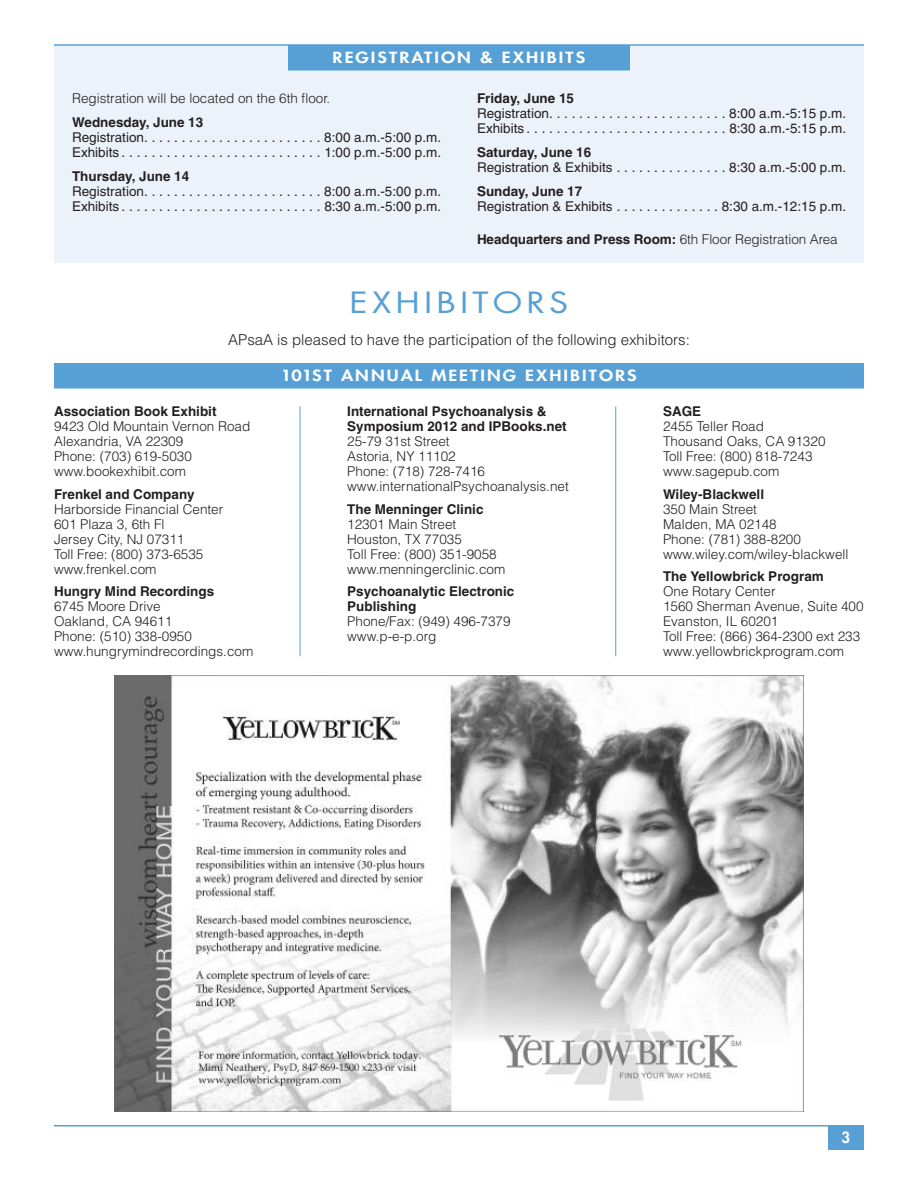
<style>
.page{position:relative;width:918px;height:1188px;background:#fff}
.page>*{position:absolute;margin:0;border:0;box-sizing:border-box;transform-origin:0 0}
.t1{font:28.5px "Futura";letter-spacing:.125em;color:#56a0d5;scale:1.2 1}
.t2{font:300 15px "Helvetica";color:#231f20}
.t3{font:800 15px "Futura";letter-spacing:.115em;color:#fff;scale:1.2 1}
.t4{font:800 15px "Futura";letter-spacing:.115em;color:#fff}
.t5{font:300 13.5px/15px "Helvetica";color:#231f20}
.t6{font:13.5px/15px "Helvetica";color:#231f20}
.t7{font:700 13.5px/15px "Helvetica";color:#231f20}
.s1{font-weight:300}
</style>
<div class="page">
<div style="left:828px;top:1126px;width:36px;height:24px;background:#56a0d5"></div>
<hr style="left:54px;top:1125px;width:810px;height:1px;background:#56a0d5">
<div style="left:54px;top:45px;width:810px;height:217px;background:#ecf2f9"></div>
<div style="left:288px;top:45px;width:342px;height:26px;background:#56a0d5"></div>
<div style="left:54px;top:363px;width:810px;height:26px;background:#56a0d5"></div>
<hr style="left:300px;top:406px;width:1px;height:250px;background:#56a0d5">
<hr style="left:615px;top:406px;width:1px;height:250px;background:#56a0d5">
<hr style="left:54px;top:44px;width:810px;height:2px;background:#56a0d5">
<img style="left:115px;top:676px;width:688px;height:436px">
<p class="t3" style="left:333px;top:51px;width:212px">REGISTRATION &amp; EXHIBITS</p>
<p class="t5" style="left:72px;top:91px;width:260px">Registration will be located on the 6th floor.</p>
<p class="t7" style="left:72px;top:116px;width:133px">Wednesday, June 13</p>
<p class="t6" style="left:72px;top:131px;width:371px">Registration. . . . . . . . . . . . . . . . . . . . . . . . 8:00 a.m.-5:00 p.m.<br>Exhibits . . . . . . . . . . . . . . . . . . . . . . . . . . . 1:00 p.m.-5:00 p.m.</p>
<p class="t7" style="left:72px;top:170px;width:119px">Thursday, June 14</p>
<p class="t6" style="left:72px;top:185px;width:371px">Registration. . . . . . . . . . . . . . . . . . . . . . . . 8:00 a.m.-5:00 p.m.<br>Exhibits . . . . . . . . . . . . . . . . . . . . . . . . . . . 8:30 a.m.-5:00 p.m.</p>
<p class="t7" style="left:477px;top:92px;width:99px">Friday, June 15</p>
<p class="t6" style="left:477px;top:107px;width:371px">Registration. . . . . . . . . . . . . . . . . . . . . . . . 8:00 a.m.-5:15 p.m.<br>Exhibits . . . . . . . . . . . . . . . . . . . . . . . . . . . 8:30 a.m.-5:15 p.m.</p>
<p class="t7" style="left:477px;top:146px;width:116px">Saturday, June 16</p>
<p class="t6" style="left:477px;top:161px;width:371px">Registration &amp; Exhibits . . . . . . . . . . . . . . . 8:30 a.m.-5:00 p.m.</p>
<p class="t7" style="left:477px;top:185px;width:107px">Sunday, June 17</p>
<p class="t6" style="left:477px;top:200px;width:371px">Registration &amp; Exhibits . . . . . . . . . . . . . . 8:30 a.m.-12:15 p.m.</p>
<p class="t7" style="left:477px;top:233px;width:362px">Headquarters and Press Room: <span class="s1">6th Floor Registration Area</span></p>
<h1 class="t1" style="left:350px;top:290px;width:184px">EXHIBITORS</h1>
<p class="t2" style="left:228px;top:331px;width:463px">APsaA is pleased to have the participation of the following exhibitors:</p>
<p class="t7" style="left:54px;top:405px;width:164px">Association Book Exhibit</p>
<p class="t5" style="left:54px;top:419px;width:198px">9423 Old Mountain Vernon Road<br>Alexandria, VA 22309<br>Phone: (703) 619-5030 www.bookexhibit.com</p>
<p class="t7" style="left:54px;top:488px;width:142px">Frenkel and Company</p>
<p class="t5" style="left:54px;top:502px;width:171px">Harborside Financial Center<br>601 Plaza 3, 6th Fl<br>Jersey City, NJ 07311<br>Toll Free: (800) 373-6535 www.frenkel.com</p>
<p class="t7" style="left:54px;top:585px;width:162px">Hungry Mind Recordings</p>
<p class="t5" style="left:54px;top:599px;width:201px">6745 Moore Drive<br>Oakland, CA 94611<br>Phone: (510) 338-0950 www.hungrymindrecordings.com</p>
<p class="t3" style="left:281px;top:369px;width:298px">101ST ANNUAL MEETING EXHIBITORS</p>
<p class="t7" style="left:347px;top:405px;width:221px">International Psychoanalysis &amp;<br>Symposium 2012 and IPBooks.net</p>
<p class="t5" style="left:347px;top:434px;width:223px">25-79 31st Street<br>Astoria, NY 11102<br>Phone: (718) 728-7416 www.internationalPsychoanalysis.net</p>
<p class="t7" style="left:347px;top:503px;width:138px">The Menninger Clinic</p>
<p class="t5" style="left:347px;top:517px;width:160px">12301 Main Street<br>Houston, TX 77035<br>Toll Free: (800) 351-9058 www.menningerclinic.com</p>
<p class="t7" style="left:347px;top:585px;width:169px">Psychoanalytic Electronic<br>Publishing</p>
<p class="t5" style="left:347px;top:614px;width:165px">Phone/Fax: (949) 496-7379 www.p-e-p.org</p>
<p class="t7" style="left:663px;top:405px;width:40px">SAGE</p>
<p class="t5" style="left:663px;top:419px;width:164px">2455 Teller Road<br>Thousand Oaks, CA 91320<br>Toll Free: (800) 818-7243 www.sagepub.com</p>
<p class="t7" style="left:663px;top:488px;width:103px">Wiley-Blackwell</p>
<p class="t5" style="left:663px;top:502px;width:187px">350 Main Street<br>Malden, MA 02148<br>Phone: (781) 388-8200 www.wiley.com/wiley-blackwell</p>
<p class="t7" style="left:663px;top:570px;width:162px">The Yellowbrick Program</p>
<p class="t5" style="left:663px;top:584px;width:202px">One Rotary Center<br>1560 Sherman Avenue, Suite 400<br>Evanston, IL 60201<br>Toll Free: (866) 364-2300 ext 233 www.yellowbrickprogram.com</p>
<p class="t4" style="left:842px;top:1130px;width:10px">3</p>
</div>
